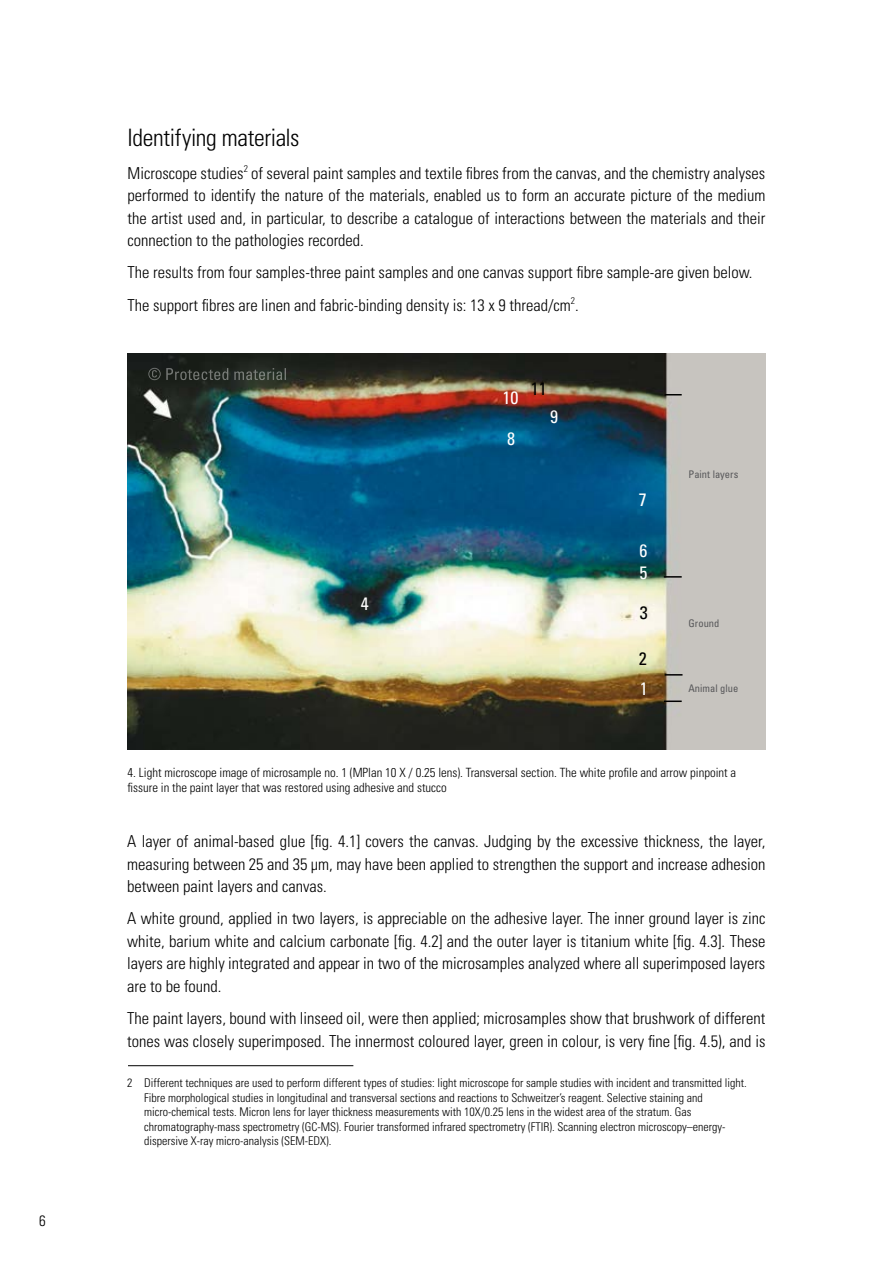
<style>
.page{position:relative;width:893px;height:1263px;background:#fff}
.page>*{position:absolute;margin:0;border:0;box-sizing:border-box;transform-origin:0 0}
.Cuerpo_de_texto{font:300 condensed 24px "Univers";letter-spacing:-.015em;color:#000}
.t1{font:condensed 18px "Univers";color:#fff}
.t2{font:condensed 18px "Univers";color:#000}
.Cuerpo_de_texto-2{font:300 condensed 16.5px/22.5px "Univers";color:#000;text-align:justify}
.t3{font:300 condensed 15px "Univers";color:#000}
.Pie_de_foto{font:300 condensed 12.75px/15.3px "Univers";color:#000}
.Nota{font:300 condensed 12px/14.4px "Univers";color:#000}
.t4{font:condensed 10.5px "Univers";color:#58585a}
</style>
<div class="page">
<hr style="left:128px;top:1065px;width:225px;height:1px;background:#000">
<img style="left:128px;top:353px;width:638px;height:397px">
<svg style="left:665px;top:394px;width:17px;height:1px"></svg>
<svg style="left:664px;top:576px;width:18px;height:2px"></svg>
<svg style="left:665px;top:674px;width:17px;height:2px"></svg>
<svg style="left:664px;top:700px;width:18px;height:2px"></svg>
<svg style="left:148px;top:368px;width:138px;height:12px;background:#373c36"></svg>
<p class="t3" style="left:39px;top:1212px;width:8px">6</p>
<p class="Cuerpo_de_texto" style="left:128px;top:123px;width:174px">Identifying materials</p>
<p class="Cuerpo_de_texto-2" style="left:128px;top:161px;width:639px">Microscope studies<sup>2</sup> of several paint samples and textile fibres from the canvas, and the chemistry analyses performed to identify the nature of the materials, enabled us to form an accurate picture of the medium the artist used and, in particular, to describe a catalogue of interactions between the materials and their connection to the pathologies recorded.</p>
<p class="Cuerpo_de_texto-2" style="left:128px;top:261px;width:626px">The results from four samples-three paint samples and one canvas support fibre sample-are given below.</p>
<p class="Cuerpo_de_texto-2" style="left:128px;top:293px;width:453px">The support fibres are linen and fabric-binding density is: 13 x 9 thread/cm<sup>2</sup>.</p>
<p class="t1" style="left:361px;top:592px;width:9px">4</p>
<p class="t1" style="left:502px;top:386px;width:17px">10</p>
<p class="t1" style="left:507px;top:427px;width:9px">8</p>
<p class="t2" style="left:531px;top:377px;width:17px">11</p>
<p class="t1" style="left:550px;top:405px;width:9px">9</p>
<p class="t1" style="left:639px;top:488px;width:9px">7</p>
<p class="t1" style="left:639px;top:539px;width:9px">6</p>
<p class="t1" style="left:640px;top:561px;width:9px">5</p>
<p class="t2" style="left:640px;top:601px;width:9px">3</p>
<p class="t2" style="left:639px;top:647px;width:9px">2</p>
<p class="t1" style="left:640px;top:677px;width:9px">1</p>
<p class="t4" style="left:688px;top:467px;width:51px">Paint layers</p>
<p class="t4" style="left:688px;top:616px;width:32px">Ground</p>
<p class="t4" style="left:688px;top:682px;width:51px">Animal glue</p>
<p class="Pie_de_foto" style="left:128px;top:764px;width:610px">4. Light microscope image of microsample no. 1 (MPlan 10 X / 0.25 lens). Transversal section. The white profile and arrow pinpoint a fissure in the paint layer that was restored using adhesive and stucco</p>
<p class="Cuerpo_de_texto-2" style="left:127px;top:830px;width:640px">A layer of animal-based glue [fig. 4.1] covers the canvas. Judging by the excessive thickness, the layer, measuring between 25 and 35 μm, may have been applied to strengthen the support and increase adhesion between paint layers and canvas.</p>
<p class="Cuerpo_de_texto-2" style="left:127px;top:907px;width:640px">A white ground, applied in two layers, is appreciable on the adhesive layer. The inner ground layer is zinc white, barium white and calcium carbonate [fig. 4.2] and the outer layer is titanium white [fig. 4.3]. These layers are highly integrated and appear in two of the microsamples analyzed where all superimposed layers are to be found.</p>
<p class="Cuerpo_de_texto-2" style="left:127px;top:1007px;width:640px">The paint layers, bound with linseed oil, were then applied; microsamples show that brushwork of different tones was closely superimposed. The innermost coloured layer, green in colour, is very fine [fig. 4.5), and is</p>
<p class="Nota" style="left:144px;top:1076px;width:604px;text-indent:-17px">2 Different techniques are used to perform different types of studies: light microscope for sample studies with incident and transmitted light.<br>Fibre morphological studies in longitudinal and transversal sections and reactions to Schweitzer’s reagent. Selective staining and micro-chemical tests. Micron lens for layer thickness measurements with 10X/0.25 lens in the widest area of the stratum. Gas chromatography-mass spectrometry (GC-MS). Fourier transformed infrared spectrometry (FTIR). Scanning electron microscopy–energy&shy;dispersive X-ray micro-analysis (SEM-EDX).</p>
</div>
